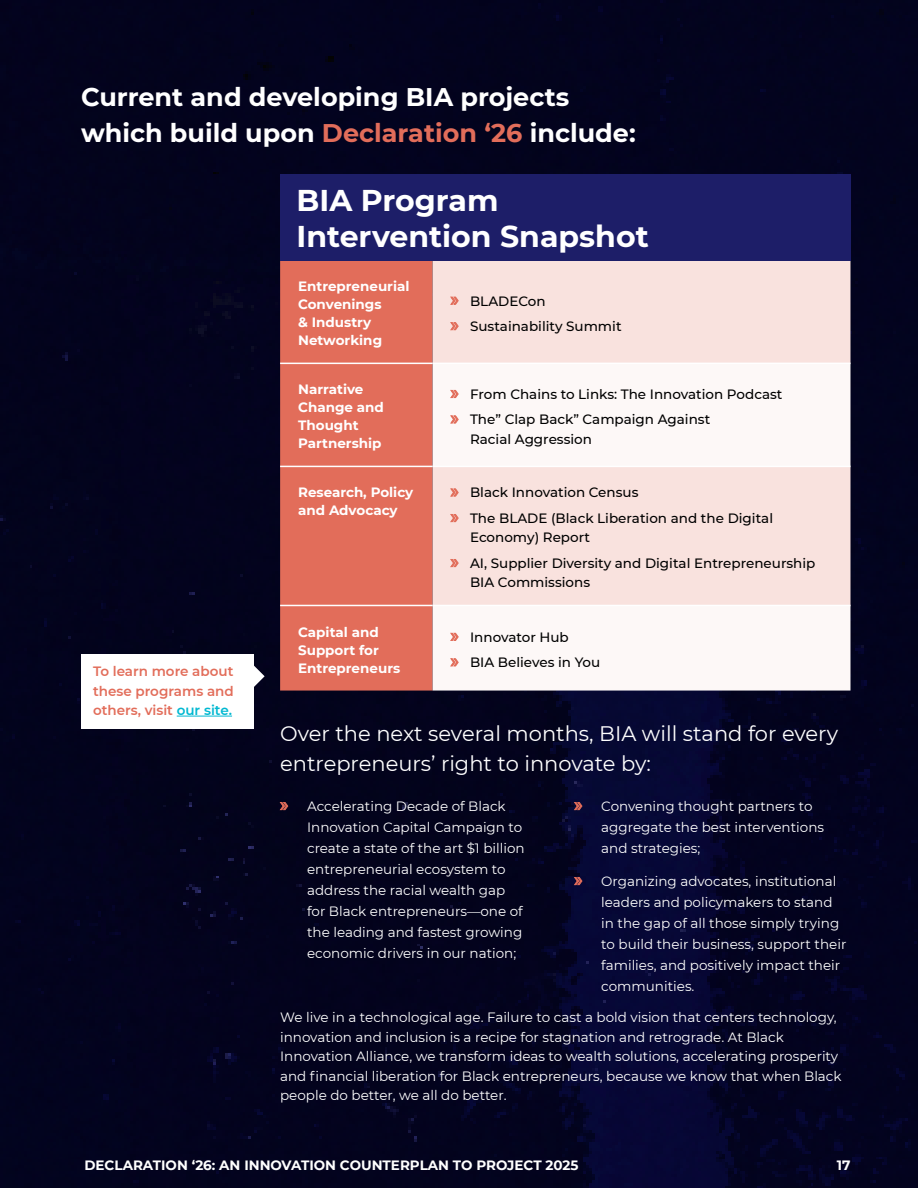
<style>
.page{position:relative;width:918px;height:1188px;background:#fff}
.page>*{position:absolute;margin:0;border:0;box-sizing:border-box;transform-origin:0 0}
.t1{font:700 30px/36px "Montserrat";color:#fff}
.t2{font:700 25.5px/36px "Montserrat";color:#fff}
.t3{font:21px/30px "Montserrat";color:#fff}
.t4{font:13.5px/21px "Montserrat";color:#fff}
.t5{font:500 13.5px/25.5px "Montserrat";color:#000}
.t6{font:700 13.5px/18px "Montserrat";color:#fff}
.t7{font:600 13.5px/19.5px "Montserrat";color:#e26d5a;text-align:justify}
.s1{color:#e26d5a}
.s2{font-family:"Myriad Pro";font-weight:400;font-size:19.5px;color:#e26d5a}
.s3{color:#00b8d1}
.s4{font-family:"Myriad Pro";font-size:19.5px;color:#e26d5a}
</style>
<div class="page">
<img style="left:0;top:0;width:918px;height:1188px">
<div style="left:280px;top:261px;width:153px;height:430px;background:#e26d5a"></div>
<div style="left:433px;top:261px;width:417px;height:102px;background:#f9e2de"></div>
<svg style="left:433px;top:364px;width:417px;height:327px"></svg>
<hr style="left:280px;top:363px;width:153px;height:1px;background:#fff">
<hr style="left:433px;top:363px;width:417px;height:1px;background:#fff">
<hr style="left:280px;top:466px;width:153px;height:1px;background:#fff">
<hr style="left:433px;top:466px;width:417px;height:1px;background:#fff">
<hr style="left:280px;top:605px;width:153px;height:1px;background:#fff">
<hr style="left:433px;top:605px;width:417px;height:1px;background:#fff">
<div style="left:280px;top:174px;width:570px;height:87px;background:#1d1e68"></div>
<div style="left:81px;top:654px;width:172px;height:75px;background:#fff"></div>
<hr style="left:177px;top:716px;width:55px;height:1px;background:#00b8d1">
<svg style="left:253px;top:665px;width:12px;height:23px"></svg>
<h2 class="t2" style="left:81px;top:77px;width:556px">Current and developing BIA projects which build upon <span class="s1">Declaration ‘26</span> include:</h2>
<h1 class="t1" style="left:297px;top:180px;width:354px">BIA Program<br>Intervention Snapshot</h1>
<p class="t6" style="left:298px;top:277px;width:113px">Entrepreneurial<br>Convenings<br>&amp; Industry<br>Networking</p>
<p class="t5" style="left:451px;top:288px;width:173px"><span class="s2">»</span> BLADECon<br><span class="s2">»</span> Sustainability Summit</p>
<p class="t7" style="left:93px;top:661px;width:142px">To learn more about these programs and others, visit <span class="s3">our site.</span></p>
<p class="t6" style="left:298px;top:380px;width:87px">Narrative<br>Change and<br>Thought<br>Partnership</p>
<p class="t5" style="left:451px;top:381px;width:333px"><span class="s2">»</span> From Chains to Links: The Innovation Podcast <span class="s2">»</span> The” Clap Back” Campaign Against</p>
<p class="t5" style="left:470px;top:426px;width:123px">Racial Aggression</p>
<p class="t6" style="left:298px;top:483px;width:117px">Research, Policy and Advocacy</p>
<p class="t5" style="left:451px;top:479px;width:324px"><span class="s2">»</span> Black Innovation Census<br><span class="s2">»</span> The BLADE (Black Liberation and the Digital</p>
<p class="t5" style="left:451px;top:524px;width:366px;text-indent:20px">Economy) Report<br><span class="s2">»</span> AI, Supplier Diversity and Digital Entrepreneurship</p>
<p class="t5" style="left:470px;top:569px;width:122px">BIA Commissions</p>
<p class="t6" style="left:298px;top:622px;width:104px">Capital and<br>Support for<br>Entrepreneurs</p>
<p class="t5" style="left:451px;top:624px;width:151px"><span class="s2">»</span> Innovator Hub<br><span class="s2">»</span> BIA Believes in You</p>
<h3 class="t3" style="left:280px;top:718px;width:560px">Over the next several months, BIA will stand for every entrepreneurs’ right to innovate by:</h3>
<p class="t4" style="left:307px;top:795px;width:219px;text-indent:-27px"><span class="s4">»</span> Accelerating Decade of Black<br>Innovation Capital Campaign to create a state of the art $1 billion entrepreneurial ecosystem to address the racial wealth gap for Black entrepreneurs—one of the leading and fastest growing economic drivers in our nation;</p>
<p class="t4" style="left:601px;top:795px;width:224px;text-indent:-27px"><span class="s4">»</span> Convening thought partners to aggregate the best interventions and strategies;</p>
<p class="t4" style="left:601px;top:870px;width:247px;text-indent:-27px"><span class="s4">»</span> Organizing advocates, institutional leaders and policymakers to stand in the gap of all those simply trying to build their business, support their families, and positively impact their communities.</p>
<p class="t4" style="left:280px;top:1007px;width:563px;line-height:19.5px">We live in a technological age. Failure to cast a bold vision that centers technology, innovation and inclusion is a recipe for stagnation and retrograde. At Black Innovation Alliance, we transform ideas to wealth solutions, accelerating prosperity and financial liberation for Black entrepreneurs, because we know that when Black people do better, we all do better.</p>
<p class="t6" style="left:84px;top:1155px;width:496px">DECLARATION ‘26: AN INNOVATION COUNTERPLAN TO PROJECT 2025</p>
<p class="t6" style="left:837px;top:1155px;width:15px">17</p>
</div>
